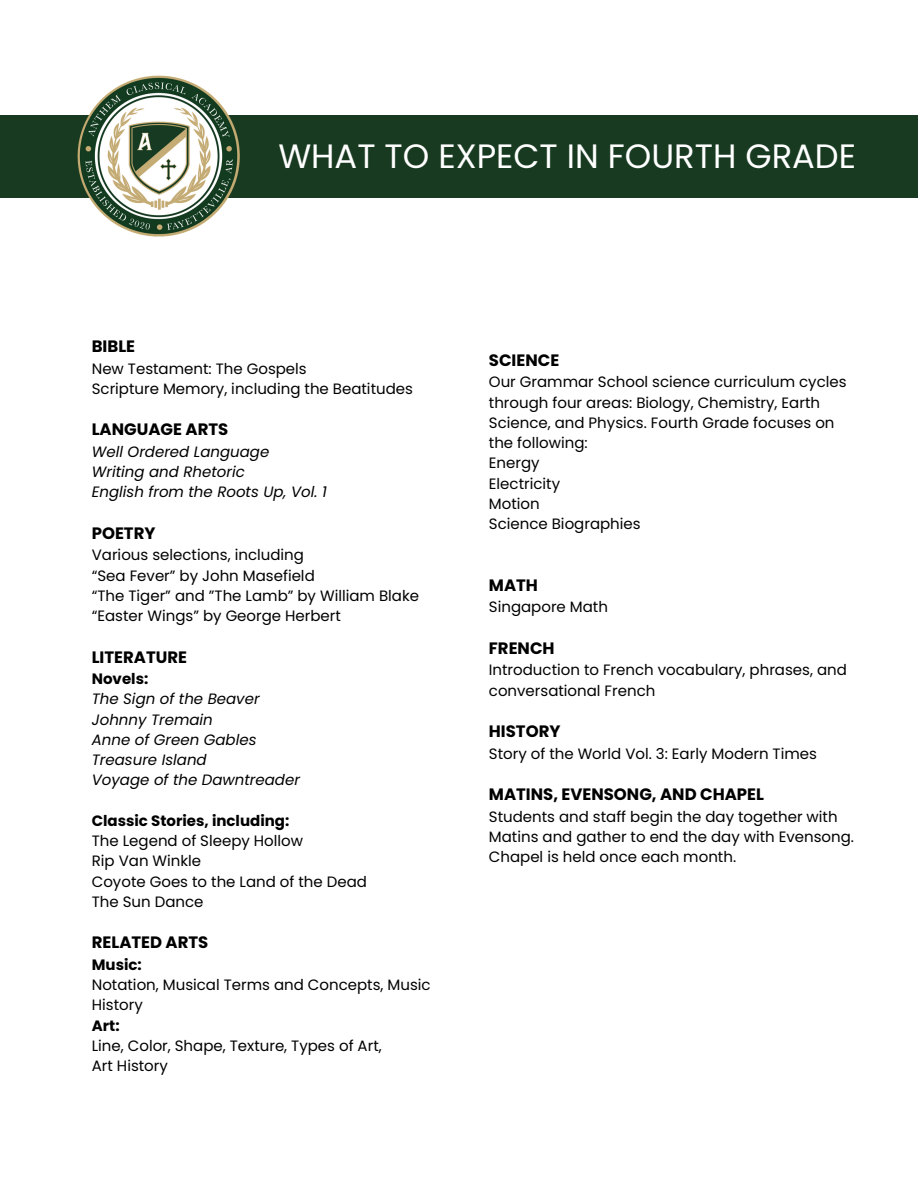
<style>
.page{position:relative;width:918px;height:1188px;background:#fff}
.page>*{position:absolute;margin:0;border:0;box-sizing:border-box;transform-origin:0 0}
.t1{font:33.75px "Poppins";color:#fff}
.t2{font:700 16.5px "Poppins";color:#000}
.t3{font:15px/20.2px "Poppins";color:#000}
.t4{font:italic 15px "Poppins";color:#000}
.t5{font:700 15px "Poppins";color:#000}
</style>
<div class="page">
<div style="left:0;top:115px;width:918px;height:83px;background:#183a21"></div>
<img style="left:77px;top:75px;width:163px;height:162px">
<h1 class="t1" style="left:278px;top:133px;width:579px">WHAT TO EXPECT IN FOURTH GRADE</h1>
<p class="t2" style="left:92px;top:335px;width:45px">BIBLE</p>
<p class="t3" style="left:92px;top:358px;width:217px">New Testament: The Gospels</p>
<p class="t3" style="left:92px;top:378px;width:323px">Scripture Memory, including the Beatitudes</p>
<p class="t2" style="left:92px;top:418px;width:138px">LANGUAGE ARTS</p>
<p class="t4" style="left:92px;top:441px;width:179px">Well Ordered Language</p>
<p class="t4" style="left:92px;top:461px;width:155px">Writing and Rhetoric</p>
<p class="t4" style="left:92px;top:482px;width:237px">English from the Roots Up, Vol. 1</p>
<p class="t2" style="left:92px;top:522px;width:65px">POETRY</p>
<p class="t3" style="left:92px;top:545px;width:214px">Various selections, including</p>
<p class="t3" style="left:92px;top:565px;width:225px">“Sea Fever” by John Masefield</p>
<p class="t3" style="left:92px;top:585px;width:329px">“The Tiger” and ”The Lamb” by William Blake</p>
<p class="t3" style="left:92px;top:606px;width:251px">“Easter Wings” by George Herbert</p>
<p class="t2" style="left:92px;top:645px;width:97px">LITERATURE</p>
<p class="t5" style="left:92px;top:668px;width:58px">Novels:</p>
<p class="t4" style="left:92px;top:689px;width:169px">The Sign of the Beaver</p>
<p class="t4" style="left:92px;top:709px;width:123px">Johnny Tremain</p>
<p class="t4" style="left:92px;top:729px;width:166px">Anne of Green Gables</p>
<p class="t4" style="left:92px;top:749px;width:116px">Treasure Island</p>
<p class="t4" style="left:92px;top:770px;width:210px">Voyage of the Dawntreader</p>
<p class="t5" style="left:92px;top:810px;width:199px">Classic Stories, including:</p>
<p class="t3" style="left:92px;top:831px;width:213px">The Legend of Sleepy Hollow</p>
<p class="t3" style="left:92px;top:851px;width:111px">Rip Van Winkle</p>
<p class="t3" style="left:92px;top:871px;width:277px">Coyote Goes to the Land of the Dead</p>
<p class="t3" style="left:92px;top:891px;width:113px">The Sun Dance</p>
<p class="t2" style="left:92px;top:931px;width:118px">RELATED ARTS</p>
<p class="t5" style="left:92px;top:954px;width:51px">Music:</p>
<p class="t3" style="left:92px;top:975px;width:340px">Notation, Musical Terms and Concepts, Music<br>History</p>
<p class="t5" style="left:92px;top:1015px;width:29px">Art:</p>
<p class="t3" style="left:92px;top:1035px;width:291px">Line, Color, Shape, Texture, Types of Art,</p>
<p class="t3" style="left:92px;top:1056px;width:78px">Art History</p>
<p class="t2" style="left:489px;top:349px;width:72px">SCIENCE</p>
<p class="t3" style="left:489px;top:372px;width:359px">Our Grammar School science curriculum cycles through four areas: Biology, Chemistry, Earth Science, and Physics. Fourth Grade focuses on the following:</p>
<p class="t3" style="left:489px;top:453px;width:52px">Energy</p>
<p class="t3" style="left:489px;top:473px;width:73px">Electricity</p>
<p class="t3" style="left:489px;top:494px;width:52px">Motion</p>
<p class="t3" style="left:489px;top:514px;width:153px">Science Biographies</p>
<p class="t2" style="left:489px;top:574px;width:51px">MATH</p>
<p class="t3" style="left:489px;top:597px;width:121px">Singapore Math</p>
<p class="t2" style="left:489px;top:637px;width:67px">FRENCH</p>
<p class="t3" style="left:489px;top:660px;width:359px">Introduction to French vocabulary, phrases, and conversational French</p>
<p class="t2" style="left:489px;top:720px;width:73px">HISTORY</p>
<p class="t3" style="left:489px;top:743px;width:330px">Story of the World Vol. 3: Early Modern Times</p>
<p class="t2" style="left:489px;top:783px;width:277px">MATINS, EVENSONG, AND CHAPEL</p>
<p class="t3" style="left:489px;top:806px;width:367px">Students and staff begin the day together with<br>Matins and gather to end the day with Evensong.</p>
<p class="t3" style="left:489px;top:847px;width:249px">Chapel is held once each month.</p>
</div>
